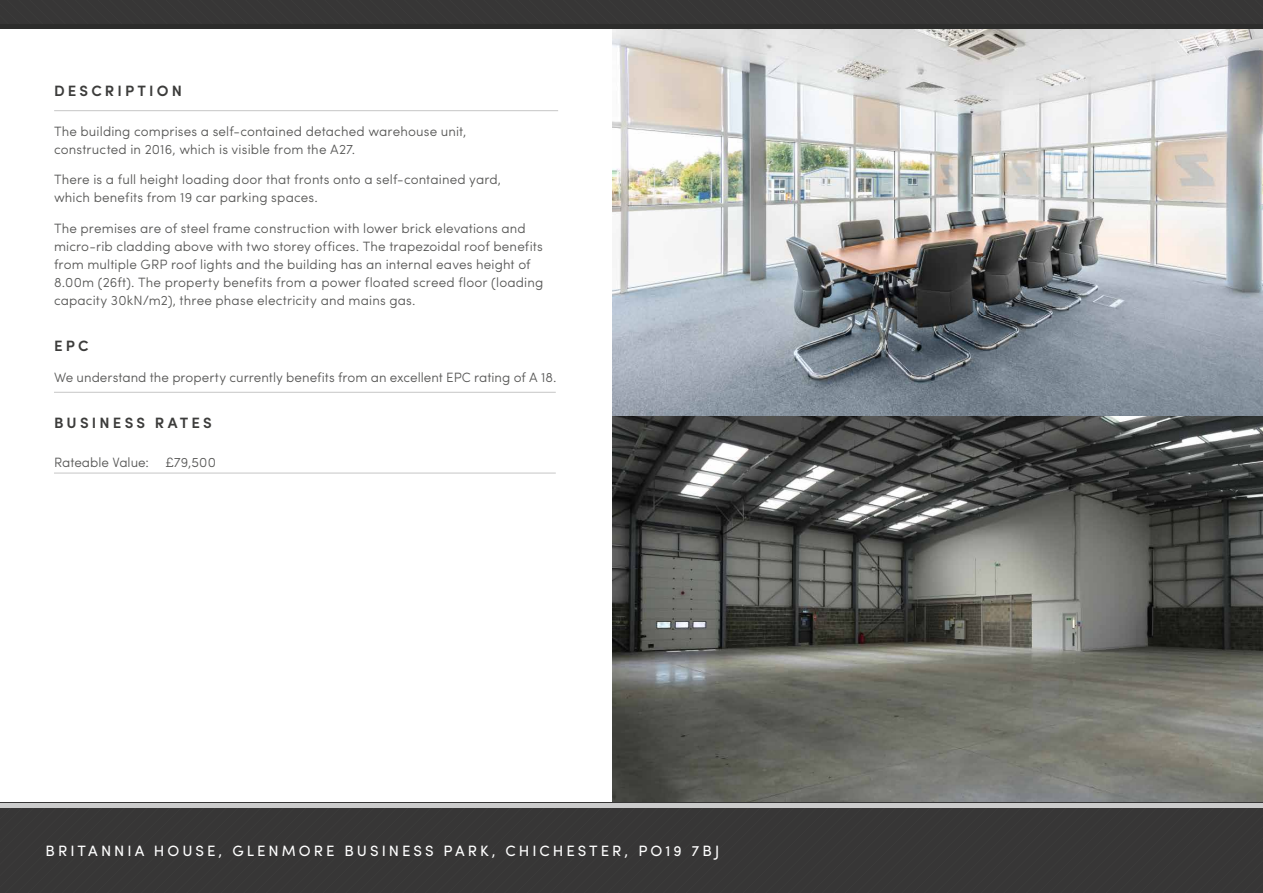
<style>
.page{position:relative;width:1263px;height:893px;background:#fff}
.page>*{position:absolute;margin:0;border:0;box-sizing:border-box;transform-origin:0 0}
.t1{font:15px "Sofia Pro";letter-spacing:.2em;color:#fff}
.t2{font:600 15px "Sofia Pro";letter-spacing:.21em;color:#3c3c3b}
.t3{font:300 13.5px/18px "Sofia Pro";letter-spacing:.01em;color:#575756}
</style>
<div class="page">
<img style="left:613px;top:29px;width:650px;height:774px">
<hr style="left:54px;top:110px;width:504px;height:1px;background:#c6c6c6">
<hr style="left:54px;top:392px;width:502px;height:1px;background:#c6c6c6">
<hr style="left:54px;top:473px;width:502px;height:1px;background:#c6c6c6">
<div style="left:0;top:0;width:1263px;height:25px;background:#373636"></div>
<div style="left:0;top:807px;width:1263px;height:86px;background:#373636"></div>
<hr style="left:0;top:25px;width:1263px;height:4px;background:#2d2d2c">
<hr style="left:0;top:803px;width:1263px;height:4px;background:#ccc">
<p class="t2" style="left:54px;top:80px;width:129px">DESCRIPTION</p>
<p class="t3" style="left:54px;top:121px;width:414px">The building comprises a self-contained detached warehouse unit, constructed in 2016, which is visible from the A27.</p>
<p class="t3" style="left:54px;top:170px;width:449px">There is a full height loading door that fronts onto a self-contained yard, which benefits from 19 car parking spaces.</p>
<p class="t3" style="left:54px;top:218px;width:491px">The premises are of steel frame construction with lower brick elevations and micro-rib cladding above with two storey offices. The trapezoidal roof benefits from multiple GRP roof lights and the building has an internal eaves height of 8.00m (26ft). The property benefits from a power floated screed floor (loading capacity 30kN/m2), three phase electricity and mains gas.</p>
<p class="t2" style="left:54px;top:334px;width:36px">EPC</p>
<p class="t3" style="left:54px;top:367px;width:504px">We understand the property currently benefits from an excellent EPC rating of A 18.</p>
<p class="t2" style="left:54px;top:411px;width:159px">BUSINESS RATES</p>
<p class="t3" style="left:54px;top:453px;width:163px">Rateable Value: £79,500</p>
<p class="t1" style="left:46px;top:840px;width:675px">BRITANNIA HOUSE, GLENMORE BUSINESS PARK, CHICHESTER, PO19 7BJ</p>
</div>
